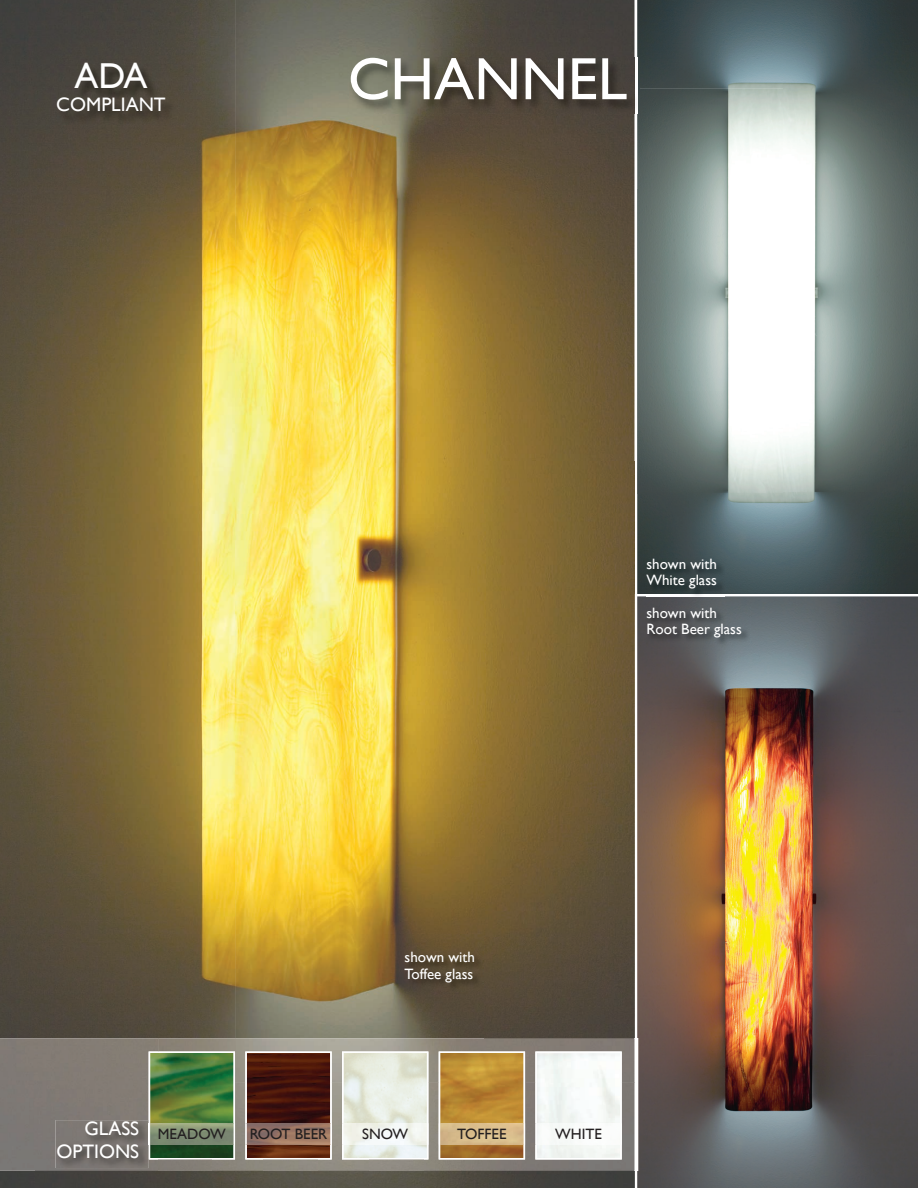
<style>
.page{position:relative;width:918px;height:1188px;background:#fff}
.page>*{position:absolute;margin:0;border:0;box-sizing:border-box;transform-origin:0 0}
.t1{font:60px "Gill Sans";color:#fff}
.t2{font:36px "Gill Sans";color:#fff}
.t3{font:19.5px "Gill Sans";color:#fff}
.t4{font:15px/16.5px "Gill Sans";color:#fff}
.t5{font:15px "Gill Sans";color:#231f20}
</style>
<div class="page">
<svg style="left:637px;top:0;width:281px;height:594px"></svg>
<img style="left:0;top:0;width:485px;height:779px">
<img style="left:485px;top:0;width:149px;height:1038px">
<img style="left:0;top:779px;width:235px;height:259px">
<img style="left:235px;top:779px;width:250px;height:259px">
<img style="left:0;top:1171px;width:36px;height:17px">
<img style="left:36px;top:1171px;width:598px;height:17px">
<img style="left:637px;top:596px;width:281px;height:592px">
<img style="left:349px;top:57px;width:290px;height:56px">
<img style="left:57px;top:64px;width:120px;height:61px">
<img style="left:405px;top:952px;width:78px;height:39px">
<img style="left:647px;top:558px;width:78px;height:40px">
<img style="left:647px;top:607px;width:103px;height:40px">
<div style="left:0;top:1038px;width:158px;height:133px;background:#817a74"></div>
<img style="left:158px;top:1038px;width:476px;height:44px">
<img style="left:212px;top:1082px;width:52px;height:89px">
<img style="left:423px;top:1082px;width:211px;height:89px">
<img style="left:637px;top:1038px;width:1px;height:133px">
<svg style="left:439px;top:1052px;width:86px;height:108px;background:#c2974f"></svg>
<svg style="left:342px;top:1052px;width:86px;height:108px"></svg>
<hr style="left:342px;top:1123px;width:2px;height:22px;background:#fff">
<svg style="left:245px;top:1052px;width:87px;height:108px;background:#64382c"></svg>
<hr style="left:330px;top:1123px;width:2px;height:22px;background:#fff">
<hr style="left:245px;top:1123px;width:2px;height:22px;background:#fff">
<svg style="left:535px;top:1052px;width:87px;height:108px"></svg>
<hr style="left:620px;top:1123px;width:2px;height:22px;background:#fff">
<hr style="left:535px;top:1123px;width:2px;height:22px;background:#fff">
<img style="left:56px;top:1120px;width:93px;height:48px">
<svg style="left:149px;top:1052px;width:86px;height:108px;background:#5a804e"></svg>
<p class="t2" style="left:74px;top:54px;width:75px">ADA</p>
<p class="t1" style="left:348px;top:44px;width:281px">CHANNEL</p>
<p class="t3" style="left:56px;top:93px;width:111px">COMPLIANT</p>
<p class="t4" style="left:646px;top:555px;width:72px">shown with<br>White glass</p>
<p class="t4" style="left:646px;top:604px;width:97px">shown with<br>Root Beer glass</p>
<p class="t4" style="left:405px;top:949px;width:72px">shown with<br>Toffee glass</p>
<p class="t5" style="left:84px;top:1125px;width:143px"><sup>GLASS</sup> MEADOW</p>
<p class="t5" style="left:250px;top:1125px;width:79px">ROOT BEER</p>
<p class="t5" style="left:362px;top:1125px;width:47px">SNOW</p>
<p class="t5" style="left:457px;top:1125px;width:51px">TOFFEE</p>
<p class="t5" style="left:555px;top:1125px;width:48px">WHITE</p>
<p class="t3" style="left:56px;top:1140px;width:84px">OPTIONS</p>
</div>
